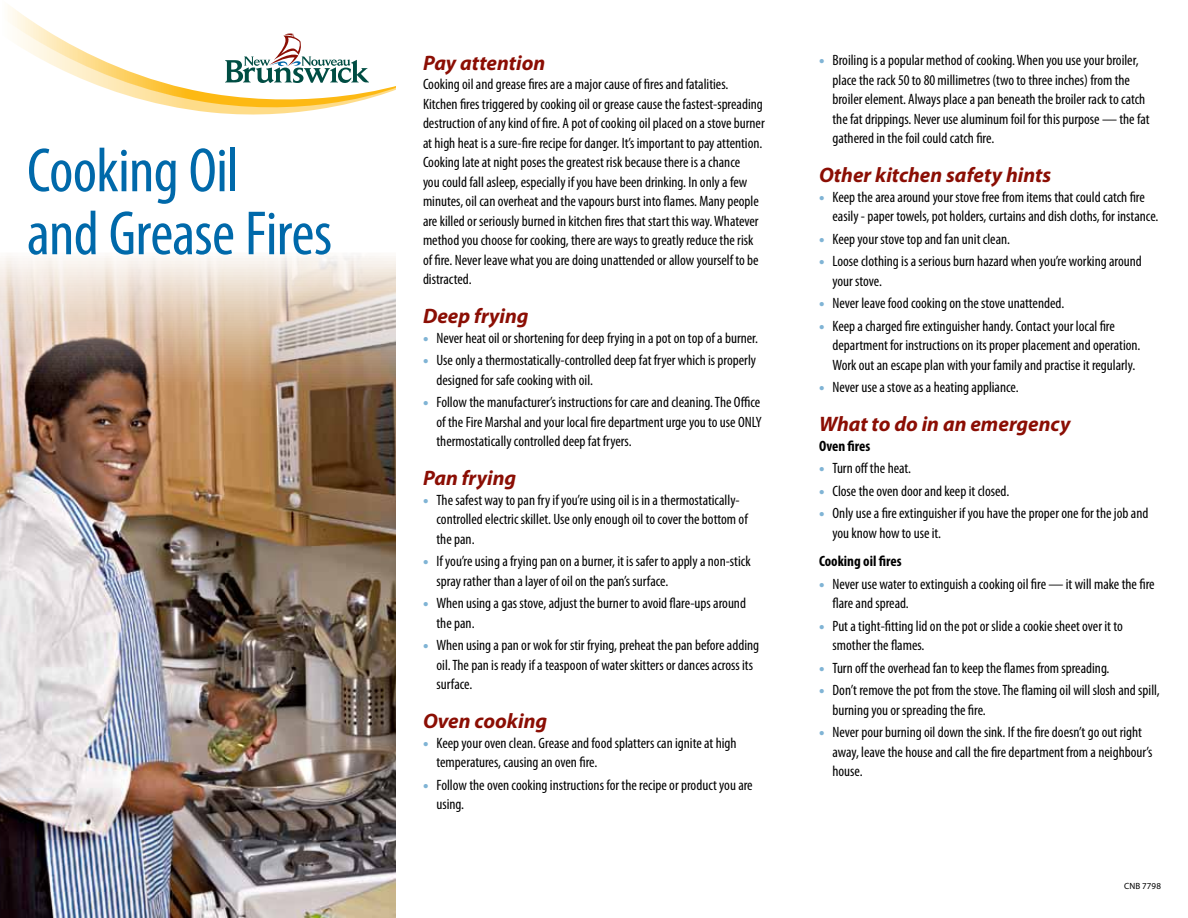
<style>
.page{position:relative;width:1188px;height:918px;background:#fff}
.page>*{position:absolute;margin:0;border:0;box-sizing:border-box;transform-origin:0 0}
.t1{font:condensed 63px/63px "Myriad Pro";letter-spacing:-.01em;color:#0069aa}
.t2{font:italic 700 21px "Myriad Pro";color:#8b0e04}
.t3{font:condensed 15px/19.5px "Myriad Pro";color:#000}
.t4{font:700 condensed 15px "Myriad Pro";color:#000}
.t5{font:9px "Myriad Pro";letter-spacing:.01em;color:#000}
.s1{font-weight:900;font-stretch:normal;color:#80b4d5}
</style>
<div class="page">
<svg style="left:8px;top:5px;width:388px;height:110px"></svg>
<svg style="left:225px;top:33px;width:144px;height:50px"></svg>
<img style="left:0;top:256px;width:396px;height:662px">
<h1 class="t1" style="left:27px;top:138px;width:307px">Cooking Oil<br>and Grease Fires</h1>
<h2 class="t2" style="left:423px;top:49px;width:124px">Pay attention</h2>
<p class="t3" style="left:423px;top:74px;width:343px">Cooking oil and grease fires are a major cause of fires and fatalities.<br>Kitchen fires triggered by cooking oil or grease cause the fastest-spreading destruction of any kind of fire. A pot of cooking oil placed on a stove burner at high heat is a sure-fire recipe for danger. It’s important to pay attention.<br>Cooking late at night poses the greatest risk because there is a chance<br>you could fall asleep, especially if you have been drinking. In only a few minutes, oil can overheat and the vapours burst into flames. Many people are killed or seriously burned in kitchen fires that start this way. Whatever method you choose for cooking, there are ways to greatly reduce the risk of fire. Never leave what you are doing unattended or allow yourself to be distracted.</p>
<h2 class="t2" style="left:423px;top:303px;width:107px">Deep frying</h2>
<p class="t3" style="left:423px;top:328px;width:337px"><span class="s1">•</span> Never heat oil or shortening for deep frying in a pot on top of a burner.</p>
<p class="t3" style="left:436px;top:350px;width:321px;text-indent:-14px"><span class="s1">•</span> Use only a thermostatically-controlled deep fat fryer which is properly designed for safe cooking with oil.</p>
<p class="t3" style="left:436px;top:392px;width:327px;text-align:justify;text-indent:-14px"><span class="s1">•</span> Follow the manufacturer’s instructions for care and cleaning. The Office of the Fire Marshal and your local fire department urge you to use ONLY thermostatically controlled deep fat fryers.</p>
<h2 class="t2" style="left:423px;top:465px;width:95px">Pan frying</h2>
<p class="t3" style="left:436px;top:490px;width:313px;text-indent:-14px"><span class="s1">•</span> The safest way to pan fry if you’re using oil is in a thermostatically&shy;controlled electric skillet. Use only enough oil to cover the bottom of the pan.</p>
<p class="t3" style="left:436px;top:551px;width:316px;text-indent:-14px"><span class="s1">•</span> If you’re using a frying pan on a burner, it is safer to apply a non-stick spray rather than a layer of oil on the pan’s surface.</p>
<p class="t3" style="left:436px;top:593px;width:311px;text-indent:-14px"><span class="s1">•</span> When using a gas stove, adjust the burner to avoid flare-ups around the pan.</p>
<p class="t3" style="left:436px;top:635px;width:324px;text-indent:-14px"><span class="s1">•</span> When using a pan or wok for stir frying, preheat the pan before adding oil. The pan is ready if a teaspoon of water skitters or dances across its surface.</p>
<h2 class="t2" style="left:423px;top:708px;width:126px">Oven cooking</h2>
<p class="t3" style="left:436px;top:733px;width:302px;text-indent:-14px"><span class="s1">•</span> Keep your oven clean. Grease and food splatters can ignite at high temperatures, causing an oven fire.</p>
<p class="t3" style="left:436px;top:775px;width:318px;text-indent:-14px"><span class="s1">•</span> Follow the oven cooking instructions for the recipe or product you are using.</p>
<p class="t3" style="left:832px;top:50px;width:319px;text-indent:-14px"><span class="s1">•</span> Broiling is a popular method of cooking. When you use your broiler, place the rack 50 to 80 millimetres (two to three inches) from the broiler element. Always place a pan beneath the broiler rack to catch the fat drippings. Never use aluminum foil for this purpose — the fat gathered in the foil could catch fire.</p>
<h2 class="t2" style="left:819px;top:162px;width:234px">Other kitchen safety hints</h2>
<p class="t3" style="left:832px;top:187px;width:328px;text-indent:-14px"><span class="s1">•</span> Keep the area around your stove free from items that could catch fire easily - paper towels, pot holders, curtains and dish cloths, for instance.</p>
<p class="t3" style="left:819px;top:229px;width:193px"><span class="s1">•</span> Keep your stove top and fan unit clean.</p>
<p class="t3" style="left:832px;top:251px;width:311px;text-indent:-14px"><span class="s1">•</span> Loose clothing is a serious burn hazard when you’re working around your stove.</p>
<p class="t3" style="left:819px;top:293px;width:247px"><span class="s1">•</span> Never leave food cooking on the stove unattended.</p>
<p class="t3" style="left:832px;top:316px;width:309px;text-indent:-14px"><span class="s1">•</span> Keep a charged fire extinguisher handy. Contact your local fire department for instructions on its proper placement and operation.<br>Work out an escape plan with your family and practise it regularly.</p>
<p class="t3" style="left:819px;top:377px;width:201px"><span class="s1">•</span> Never use a stove as a heating appliance.</p>
<h2 class="t2" style="left:819px;top:411px;width:253px">What to do in an emergency</h2>
<p class="t4" style="left:819px;top:436px;width:53px">Oven fires</p>
<p class="t3" style="left:819px;top:458px;width:94px"><span class="s1">•</span> Turn off the heat.</p>
<p class="t3" style="left:819px;top:481px;width:192px"><span class="s1">•</span> Close the oven door and keep it closed.</p>
<p class="t3" style="left:832px;top:503px;width:317px;text-indent:-14px"><span class="s1">•</span> Only use a fire extinguisher if you have the proper one for the job and you know how to use it.</p>
<p class="t4" style="left:819px;top:552px;width:84px">Cooking oil fires</p>
<p class="t3" style="left:832px;top:574px;width:324px;text-indent:-14px"><span class="s1">•</span> Never use water to extinguish a cooking oil fire — it will make the fire flare and spread.</p>
<p class="t3" style="left:832px;top:616px;width:292px;text-indent:-14px"><span class="s1">•</span> Put a tight-fitting lid on the pot or slide a cookie sheet over it to smother the flames.</p>
<p class="t3" style="left:819px;top:658px;width:292px"><span class="s1">•</span> Turn off the overhead fan to keep the flames from spreading.</p>
<p class="t3" style="left:832px;top:680px;width:329px;text-indent:-14px"><span class="s1">•</span> Don’t remove the pot from the stove. The flaming oil will slosh and spill, burning you or spreading the fire.</p>
<p class="t3" style="left:832px;top:722px;width:321px;text-indent:-14px"><span class="s1">•</span> Never pour burning oil down the sink. If the fire doesn’t go out right away, leave the house and call the fire department from a neighbour’s house.</p>
<p class="t5" style="left:1124px;top:880px;width:38px">CNB 7798</p>
</div>
